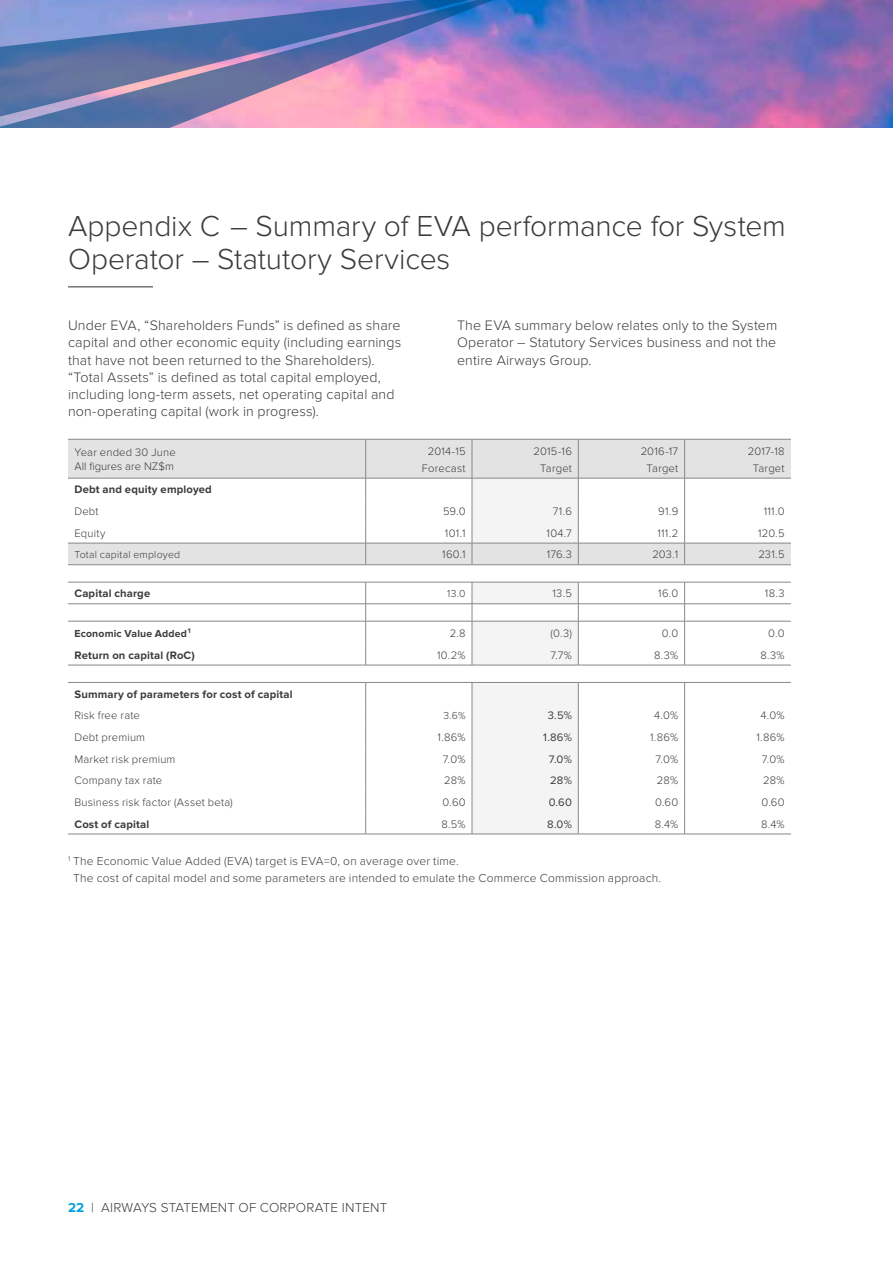
<style>
.page{position:relative;width:893px;height:1263px;background:#fff}
.page>*{position:absolute;margin:0;border:0;box-sizing:border-box;transform-origin:0 0}
.t1{font:300 30px/33px "Proxima Nova";letter-spacing:-.005em;color:#3c3c3b}
.t2{font:300 14.25px/17.2px "Proxima Nova";letter-spacing:.005em;color:#3c3c3b}
.t3{font:300 13.5px "Proxima Nova";letter-spacing:.015em;color:#3c3c3b}
.t4{font:300 12px/17.2px "Proxima Nova";letter-spacing:.015em;color:#3c3c3b}
.t5{font:300 11.25px/17.2px "Proxima Nova";letter-spacing:.02em;color:#3c3c3b;text-align:center}
.t6{font:700 11.25px "Proxima Nova";letter-spacing:.015em;color:#3c3c3b}
.t7{font:11.25px "Proxima Nova";color:#3c3c3b}
.t8{font:300 10.5px "Proxima Nova";letter-spacing:.02em;color:#3c3c3b}
.t9{font:700 10.5px "Proxima Nova";letter-spacing:.015em;color:#3c3c3b}
.s1{font-weight:700;color:#00a2dc}
</style>
<div class="page">
<img style="left:525px;top:0;width:368px;height:128px">
<svg style="left:0;top:0;width:525px;height:128px;background:#b58bbd"></svg>
<svg style="left:0;top:0;width:512px;height:120px;background:#8c82b9"></svg>
<hr style="left:68px;top:286px;width:85px;height:1px;background:#3c3c3b">
<svg style="left:68px;top:439px;width:723px;height:395px"></svg>
<hr style="left:68px;top:834px;width:298px;height:1px;background:#878787">
<hr style="left:366px;top:834px;width:106px;height:1px;background:#878787">
<hr style="left:472px;top:834px;width:106px;height:1px;background:#878787">
<hr style="left:578px;top:834px;width:107px;height:1px;background:#878787">
<hr style="left:685px;top:834px;width:106px;height:1px;background:#878787">
<hr style="left:68px;top:603px;width:298px;height:1px;background:#878787">
<hr style="left:366px;top:603px;width:106px;height:1px;background:#878787">
<hr style="left:472px;top:603px;width:106px;height:1px;background:#878787">
<hr style="left:578px;top:603px;width:107px;height:1px;background:#878787">
<hr style="left:685px;top:603px;width:106px;height:1px;background:#878787">
<hr style="left:68px;top:621px;width:298px;height:1px;background:#878787">
<hr style="left:366px;top:621px;width:106px;height:1px;background:#878787">
<hr style="left:472px;top:621px;width:106px;height:1px;background:#878787">
<hr style="left:578px;top:621px;width:107px;height:1px;background:#878787">
<hr style="left:685px;top:621px;width:106px;height:1px;background:#878787">
<hr style="left:68px;top:543px;width:298px;height:1px;background:#878787">
<hr style="left:366px;top:543px;width:106px;height:1px;background:#878787">
<hr style="left:472px;top:543px;width:106px;height:1px;background:#878787">
<hr style="left:578px;top:543px;width:107px;height:1px;background:#878787">
<hr style="left:685px;top:543px;width:106px;height:1px;background:#878787">
<h1 class="t1" style="left:68px;top:210px;width:719px">Appendix C – Summary of EVA performance for System<br>Operator – Statutory Services</h1>
<p class="t2" style="left:68px;top:317px;width:335px">Under EVA, “Shareholders Funds” is defined as share capital and other economic equity (including earnings that have not been returned to the Shareholders). “Total Assets” is defined as total capital employed, including long-term assets, net operating capital and non-operating capital (work in progress).</p>
<p class="t2" style="left:457px;top:317px;width:322px;text-align:justify">The EVA summary below relates only to the System Operator – Statutory Services business and not the entire Airways Group.</p>
<p class="t5" style="left:74px;top:446px;width:103px;line-height:13.5px;text-align:left">Year ended 30 June<br>All figures are NZ$m</p>
<p class="t5" style="left:422px;top:442px;width:45px">2014-15<br>Forecast</p>
<p class="t5" style="left:533px;top:442px;width:40px;text-align:right">2015-16<br>Target</p>
<p class="t5" style="left:641px;top:442px;width:39px">2016-17<br>Target</p>
<p class="t5" style="left:748px;top:442px;width:38px">2017-18<br>Target</p>
<p class="t6" style="left:74px;top:483px;width:139px">Debt and equity employed</p>
<p class="t5" style="left:74px;top:503px;width:26px">Debt</p>
<p class="t5" style="left:443px;top:503px;width:24px">59.0</p>
<p class="t5" style="left:553px;top:503px;width:20px">71.6</p>
<p class="t5" style="left:658px;top:503px;width:21px">91.9</p>
<p class="t5" style="left:764px;top:503px;width:22px">111.0</p>
<p class="t5" style="left:74px;top:524px;width:33px">Equity</p>
<p class="t5" style="left:445px;top:524px;width:22px">101.1</p>
<p class="t5" style="left:546px;top:524px;width:27px">104.7</p>
<p class="t5" style="left:657px;top:524px;width:22px">111.2</p>
<p class="t5" style="left:758px;top:524px;width:28px">120.5</p>
<p class="t8" style="left:74px;top:548px;width:107px">Total capital employed</p>
<p class="t5" style="left:442px;top:546px;width:25px">160.1</p>
<p class="t5" style="left:547px;top:546px;width:27px">176.3</p>
<p class="t5" style="left:652px;top:546px;width:27px">203.1</p>
<p class="t5" style="left:758px;top:546px;width:28px">231.5</p>
<p class="t6" style="left:74px;top:587px;width:77px">Capital charge</p>
<p class="t8" style="left:447px;top:588px;width:20px">13.0</p>
<p class="t5" style="left:552px;top:585px;width:21px">13.5</p>
<p class="t5" style="left:658px;top:585px;width:22px">16.0</p>
<p class="t5" style="left:765px;top:585px;width:21px">18.3</p>
<p class="t9" style="left:74px;top:627px;width:118px">Economic Value Added<sup>1</sup></p>
<p class="t5" style="left:450px;top:624px;width:17px">2.8</p>
<p class="t5" style="left:550px;top:624px;width:23px">(0.3)</p>
<p class="t5" style="left:662px;top:624px;width:18px">0.0</p>
<p class="t5" style="left:768px;top:624px;width:18px">0.0</p>
<p class="t6" style="left:74px;top:648px;width:122px">Return on capital (RoC)</p>
<p class="t5" style="left:437px;top:646px;width:30px">10.2%</p>
<p class="t5" style="left:550px;top:646px;width:23px">7.7%</p>
<p class="t5" style="left:654px;top:646px;width:26px">8.3%</p>
<p class="t5" style="left:760px;top:646px;width:26px">8.3%</p>
<p class="t6" style="left:74px;top:687px;width:220px">Summary of parameters for cost of capital</p>
<p class="t5" style="left:74px;top:707px;width:67px">Risk free rate</p>
<p class="t8" style="left:443px;top:709px;width:24px">3.6%</p>
<p class="t7" style="left:548px;top:709px;width:26px">3.5%</p>
<p class="t5" style="left:654px;top:707px;width:26px">4.0%</p>
<p class="t5" style="left:760px;top:707px;width:26px">4.0%</p>
<p class="t5" style="left:74px;top:729px;width:72px">Debt premium</p>
<p class="t5" style="left:437px;top:729px;width:30px">1.86%</p>
<p class="t7" style="left:543px;top:731px;width:30px">1.86%</p>
<p class="t5" style="left:650px;top:729px;width:30px">1.86%</p>
<p class="t5" style="left:756px;top:729px;width:30px">1.86%</p>
<p class="t5" style="left:74px;top:750px;width:103px">Market risk premium</p>
<p class="t5" style="left:443px;top:750px;width:24px">7.0%</p>
<p class="t7" style="left:549px;top:752px;width:25px">7.0%</p>
<p class="t5" style="left:655px;top:750px;width:24px">7.0%</p>
<p class="t5" style="left:762px;top:750px;width:24px">7.0%</p>
<p class="t5" style="left:74px;top:772px;width:89px">Company tax rate</p>
<p class="t5" style="left:444px;top:772px;width:23px">28%</p>
<p class="t7" style="left:550px;top:774px;width:23px">28%</p>
<p class="t5" style="left:657px;top:772px;width:23px">28%</p>
<p class="t5" style="left:763px;top:772px;width:23px">28%</p>
<p class="t5" style="left:74px;top:794px;width:160px">Business risk factor (Asset beta)</p>
<p class="t5" style="left:442px;top:794px;width:25px">0.60</p>
<p class="t7" style="left:549px;top:796px;width:25px">0.60</p>
<p class="t5" style="left:655px;top:794px;width:25px">0.60</p>
<p class="t5" style="left:761px;top:794px;width:25px">0.60</p>
<p class="t6" style="left:74px;top:817px;width:76px">Cost of capital</p>
<p class="t5" style="left:441px;top:815px;width:26px">8.5%</p>
<p class="t7" style="left:547px;top:817px;width:26px">8.0%</p>
<p class="t5" style="left:655px;top:815px;width:25px">8.4%</p>
<p class="t5" style="left:761px;top:815px;width:25px">8.4%</p>
<p class="t4" style="left:73px;top:853px;width:589px;text-indent:-5px"><sup>1</sup> The Economic Value Added (EVA) target is EVA=0, on average over time.<br>The cost of capital model and some parameters are intended to emulate the Commerce Commission approach.</p>
<p class="t3" style="left:68px;top:1200px;width:321px"><span class="s1">22</span> | AIRWAYS STATEMENT OF CORPORATE INTENT</p>
</div>
